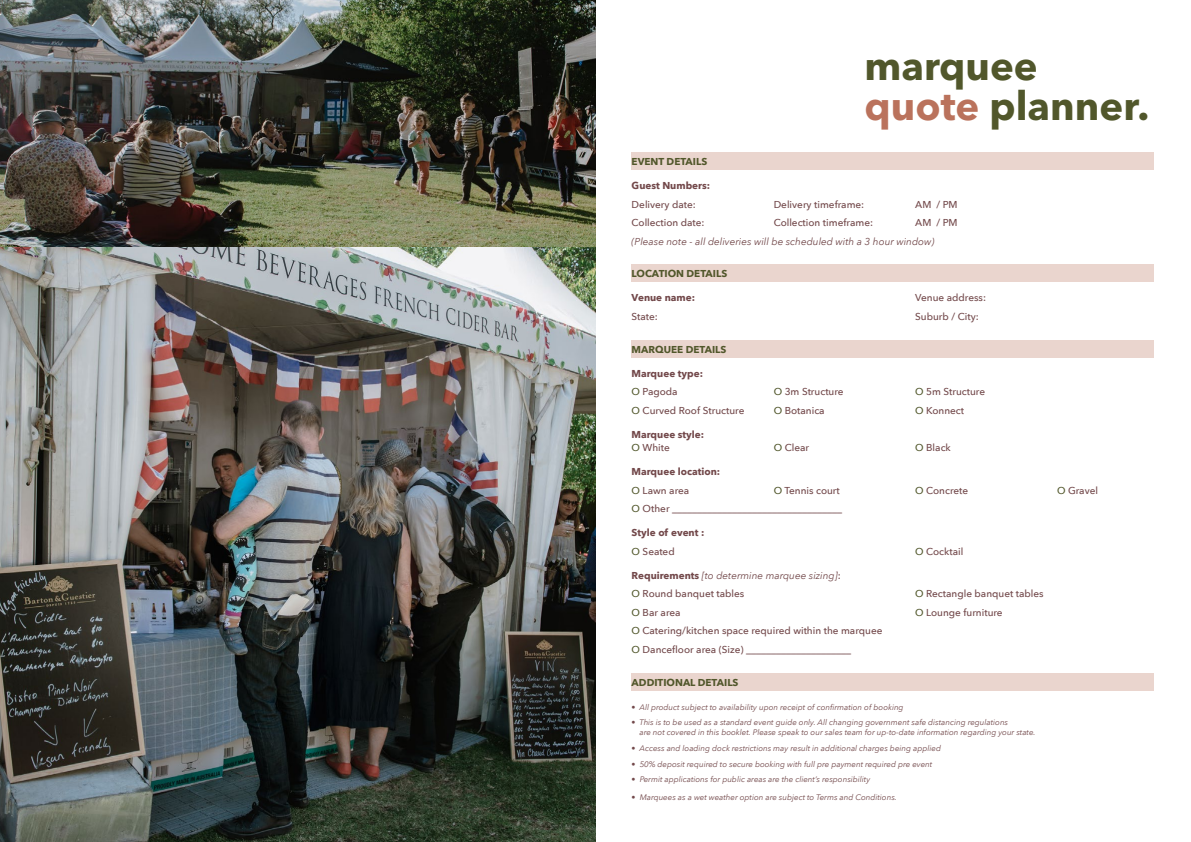
<style>
.page{position:relative;width:1191px;height:842px;background:#fff}
.page>*{position:absolute;margin:0;border:0;box-sizing:border-box;transform-origin:0 0}
.t1{font:700 40px/40px "Avenir Next LT Pro";color:#51572b}
.t2{font:500 10px/18.5px "Avenir Next";color:#72484a}
.t3{font:italic 10px/18.5px "Avenir Next";color:#72484a}
.t4{font:700 10px/18.5px "Avenir Next";color:#72484a}
.t5{font:700 10px "Avenir Next";color:#51572b}
.t6{font:italic 8px/10px "Avenir Next";color:#72484a}
.s1{color:#ba725c}
.s2{font-weight:500;color:#51572b}
.s3{font-weight:500}
.s4{color:#51572b}
.s5{font-weight:700;font-style:normal}
.s6{font-weight:500;font-style:normal}
.s7{font-weight:500;font-style:normal;color:#51572b}
</style>
<div class="page">
<div style="left:631px;top:152px;width:522px;height:17px;background:#ead5ce"></div>
<div style="left:631px;top:341px;width:522px;height:17px;background:#ead5ce"></div>
<div style="left:631px;top:673px;width:522px;height:17px;background:#ead5ce"></div>
<div style="left:631px;top:265px;width:522px;height:17px;background:#ead5ce"></div>
<img style="left:0;top:0;width:595px;height:842px">
<h1 class="t1" style="left:864px;top:46px;width:286px">marquee <span class="s1">quote</span> planner.</h1>
<p class="t5" style="left:631px;top:153px;width:77px">EVENT DETAILS</p>
<p class="t4" style="left:631px;top:176px;width:80px">Guest Numbers:</p>
<p class="t2" style="left:631px;top:195px;width:66px">Delivery date:</p>
<p class="t2" style="left:773px;top:195px;width:92px">Delivery timeframe:</p>
<p class="t2" style="left:915px;top:195px;width:44px">AM / PM</p>
<p class="t2" style="left:631px;top:213px;width:74px">Collection date:</p>
<p class="t2" style="left:773px;top:213px;width:101px">Collection timeframe:</p>
<p class="t2" style="left:915px;top:213px;width:44px">AM / PM</p>
<p class="t3" style="left:631px;top:231px;width:304px">(Please note - all deliveries will be scheduled with a 3 hour window)</p>
<p class="t5" style="left:631px;top:265px;width:97px">LOCATION DETAILS</p>
<p class="t4" style="left:631px;top:289px;width:65px">Venue name:</p>
<p class="t2" style="left:915px;top:288px;width:72px">Venue address:</p>
<p class="t2" style="left:631px;top:307px;width:28px">State:</p>
<p class="t2" style="left:915px;top:307px;width:65px">Suburb / City:</p>
<p class="t5" style="left:631px;top:340px;width:96px">MARQUEE DETAILS</p>
<p class="t4" style="left:631px;top:364px;width:73px">Marquee type:<br><span class="s2">O</span> <span class="s3">Pagoda</span></p>
<p class="t2" style="left:773px;top:382px;width:71px"><span class="s4">O</span> 3m Structure</p>
<p class="t2" style="left:915px;top:382px;width:71px"><span class="s4">O</span> 5m Structure</p>
<p class="t2" style="left:631px;top:401px;width:114px"><span class="s4">O</span> Curved Roof Structure</p>
<p class="t2" style="left:773px;top:401px;width:52px"><span class="s4">O</span> Botanica</p>
<p class="t2" style="left:915px;top:401px;width:50px"><span class="s4">O</span> Konnect</p>
<p class="t4" style="left:631px;top:428px;width:74px;line-height:12.8px">Marquee style:<br><span class="s2">O</span> <span class="s3">White</span></p>
<p class="t2" style="left:773px;top:438px;width:37px"><span class="s4">O</span> Clear</p>
<p class="t2" style="left:915px;top:438px;width:37px"><span class="s4">O</span> Black</p>
<p class="t4" style="left:631px;top:462px;width:90px">Marquee location:<br><span class="s2">O</span> <span class="s3">Lawn area</span></p>
<p class="t2" style="left:773px;top:480px;width:68px"><span class="s4">O</span> Tennis court</p>
<p class="t2" style="left:915px;top:480px;width:54px"><span class="s4">O</span> Concrete</p>
<p class="t2" style="left:1057px;top:480px;width:43px"><span class="s4">O</span> Gravel</p>
<p class="t2" style="left:631px;top:499px;width:212px"><span class="s4">O</span> Other __________________________________</p>
<p class="t4" style="left:631px;top:523px;width:74px">Style of event :<br><span class="s2">O</span> <span class="s3">Seated</span></p>
<p class="t2" style="left:915px;top:542px;width:50px"><span class="s4">O</span> Cocktail</p>
<p class="t3" style="left:631px;top:566px;width:211px"><span class="s5">Requirements</span> [to determine marquee sizing]<span class="s6">:<br></span><span class="s7">O</span> <span class="s6">Round banquet tables</span></p>
<p class="t2" style="left:915px;top:584px;width:130px"><span class="s4">O</span> Rectangle banquet tables</p>
<p class="t2" style="left:631px;top:603px;width:50px"><span class="s4">O</span> Bar area</p>
<p class="t2" style="left:915px;top:603px;width:89px"><span class="s4">O</span> Lounge furniture</p>
<p class="t2" style="left:631px;top:621px;width:252px"><span class="s4">O</span> Catering/kitchen space required within the marquee<br><span class="s4">O</span> Dancefloor area (Size) _____________________</p>
<p class="t5" style="left:631px;top:673px;width:108px">ADDITIONAL DETAILS</p>
<p class="t6" style="left:631px;top:702px;width:273px">• All product subject to availability upon receipt of confirmation of booking</p>
<p class="t6" style="left:639px;top:717px;width:398px;text-indent:-8px">• This is to be used as a standard event guide only. All changing government safe distancing regulations<br>are not covered in this booklet. Please speak to our sales team for up-to-date information regarding your state.</p>
<p class="t6" style="left:631px;top:743px;width:311px">• Access and loading dock restrictions may result in additional charges being applied</p>
<p class="t6" style="left:631px;top:759px;width:302px">• 50% deposit required to secure booking with full pre payment required pre event</p>
<p class="t6" style="left:631px;top:774px;width:240px">• Permit applications for public areas are the client’s responsibility</p>
<p class="t6" style="left:631px;top:792px;width:267px">• Marquees as a wet weather option are subject to Terms and Conditions.</p>
</div>
